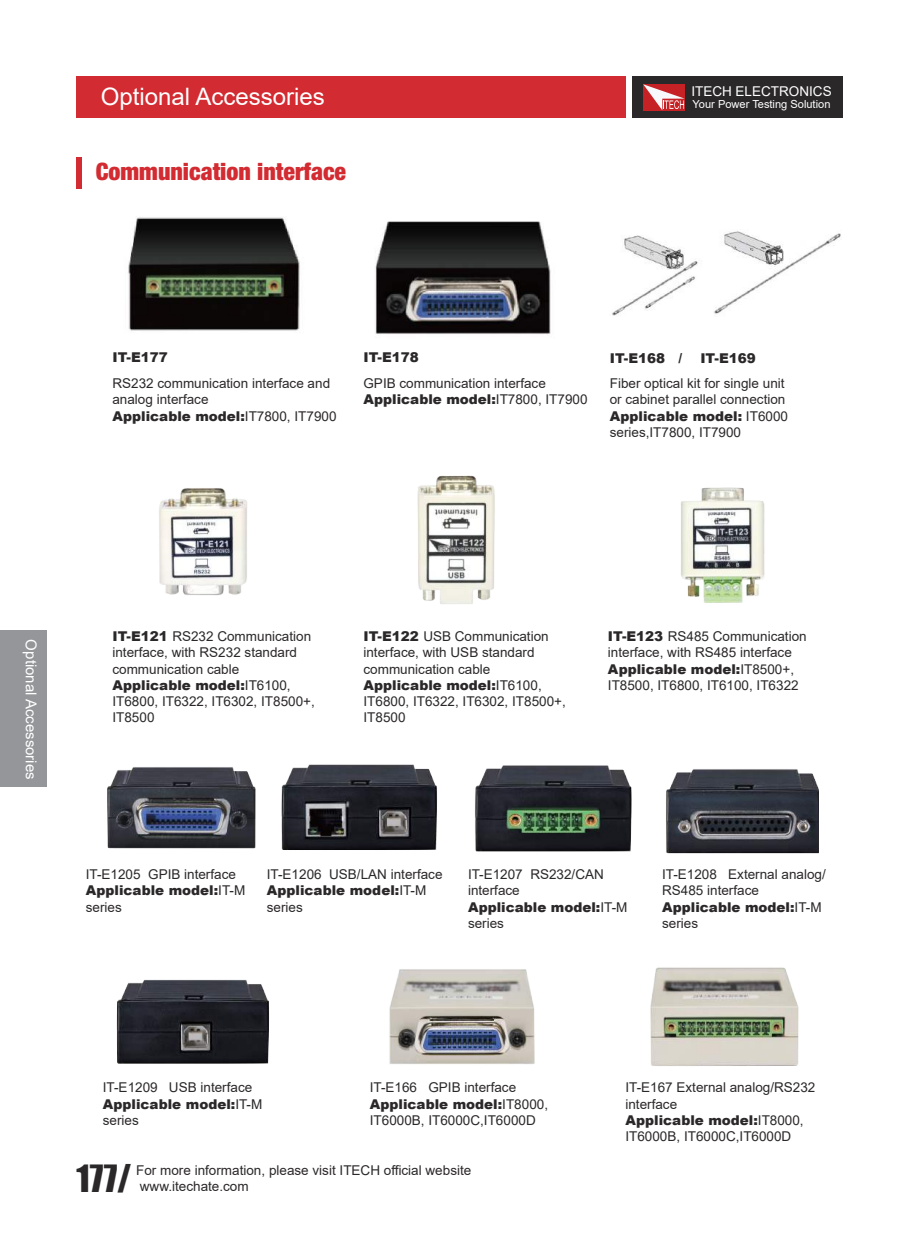
<style>
.page{position:relative;width:919px;height:1238px;background:#fff}
.page>*{position:absolute;margin:0;border:0;box-sizing:border-box;transform-origin:0 0}
.t1{font:34.5px "Impact";color:#2b2829}
.t2{font:900 condensed 24px "Helvetica Neue LT Pro";color:#d22b31}
.t3{font:24px "Arial";color:#fff}
.t4{font:15px "Arial";color:#fff}
.t5{font:13.5px/16.2px "Arial";color:#2b2829}
.t6{font:900 13.5px "Arial";color:#2b2829}
.t7{font:13.5px "Arial";color:#fff}
.t8{font:11.1px "Arial";color:#fff}
.s1{font-weight:900}
</style>
<div class="page">
<div style="left:77px;top:77px;width:549px;height:41px;background:#d22b31"></div>
<div style="left:631px;top:77px;width:211px;height:41px;background:#2b2829"></div>
<svg style="left:643px;top:84px;width:41px;height:26px"></svg>
<div style="left:0;top:630px;width:46px;height:157px;background:#949699"></div>
<div style="left:77px;top:157px;width:5px;height:31px;background:#d22b31"></div>
<img style="left:128px;top:217px;width:172px;height:114px">
<img style="left:375px;top:221px;width:176px;height:114px">
<img style="left:612px;top:231px;width:229px;height:85px">
<img style="left:159px;top:488px;width:88px;height:107px">
<img style="left:417px;top:475px;width:78px;height:129px">
<img style="left:681px;top:487px;width:84px;height:116px">
<img style="left:107px;top:767px;width:149px;height:82px">
<img style="left:281px;top:764px;width:156px;height:86px">
<img style="left:475px;top:765px;width:157px;height:87px">
<img style="left:666px;top:769px;width:152px;height:85px">
<img style="left:116px;top:979px;width:153px;height:85px">
<img style="left:389px;top:969px;width:146px;height:95px">
<img style="left:650px;top:967px;width:149px;height:99px">
<h2 class="t3" style="left:101px;top:87px;width:226px">Optional Accessories</h2>
<h2 class="t2" style="left:96px;top:163px;width:252px">Communication interface</h2>
<p class="t7" style="left:691px;top:86px;width:142px">ITECH ELECTRONICS</p>
<p class="t8" style="left:692px;top:100px;width:139px">Your Power Testing Solution</p>
<p class="t6" style="left:112px;top:352px;width:57px">IT-E177</p>
<p class="t5" style="left:112px;top:376px;width:225px">RS232 communication interface and analog interface<br><span class="s1">Applicable model:</span>IT7800, IT7900</p>
<p class="t6" style="left:363px;top:352px;width:57px">IT-E178</p>
<p class="t5" style="left:363px;top:376px;width:225px">GPIB communication interface<br><span class="s1">Applicable model:</span>IT7800, IT7900</p>
<p class="t6" style="left:609px;top:353px;width:74px">IT-E168 /</p>
<p class="t6" style="left:700px;top:353px;width:57px">IT-E169</p>
<p class="t5" style="left:609px;top:376px;width:180px">Fiber optical kit for single unit or cabinet parallel connection<br><span class="s1">Applicable model:</span> IT6000 series,IT7800, IT7900</p>
<p class="t4" style="left:37px;top:639px;width:142px;rotate:90deg">Optional Accessories</p>
<p class="t5" style="left:112px;top:629px;width:204px"><span class="s1">IT-E121</span> RS232 Communication interface, with RS232 standard communication cable<br><span class="s1">Applicable model:</span>IT6100,<br>IT6800, IT6322, IT6302, IT8500+,<br>IT8500</p>
<p class="t5" style="left:363px;top:629px;width:204px"><span class="s1">IT-E122</span> USB Communication interface, with USB standard communication cable<br><span class="s1">Applicable model:</span>IT6100,<br>IT6800, IT6322, IT6302, IT8500+,<br>IT8500</p>
<p class="t5" style="left:608px;top:629px;width:200px"><span class="s1">IT-E123</span> RS485 Communication interface, with RS485 interface<br><span class="s1">Applicable model:</span>IT8500+,<br>IT8500, IT6800, IT6100, IT6322</p>
<p class="t5" style="left:86px;top:867px;width:161px">IT-E1205 GPIB interface<br><span class="s1">Applicable model:</span>IT-M series</p>
<p class="t5" style="left:267px;top:867px;width:177px">IT-E1206 USB/LAN interface<br><span class="s1">Applicable model:</span>IT-M series</p>
<p class="t5" style="left:468px;top:867px;width:161px">IT-E1207 RS232/CAN interface<br><span class="s1">Applicable model:</span>IT-M series</p>
<p class="t5" style="left:662px;top:867px;width:165px">IT-E1208 External analog/<br>RS485 interface<br><span class="s1">Applicable model:</span>IT-M series</p>
<p class="t5" style="left:103px;top:1080px;width:161px">IT-E1209 USB interface<br><span class="s1">Applicable model:</span>IT-M series</p>
<p class="t5" style="left:370px;top:1080px;width:180px">IT-E166 GPIB interface<br><span class="s1">Applicable model:</span>IT8000,<br>IT6000B, IT6000C,IT6000D</p>
<p class="t5" style="left:625px;top:1080px;width:191px">IT-E167 External analog/RS232 interface<br><span class="s1">Applicable model:</span>IT8000,<br>IT6000B, IT6000C,IT6000D</p>
<h1 class="t1" style="left:77px;top:1160px;width:56px">177/</h1>
<p class="t5" style="left:136px;top:1161px;width:337px">For more information, please visit ITECH o昀케cial website www.itechate.com</p>
</div>
